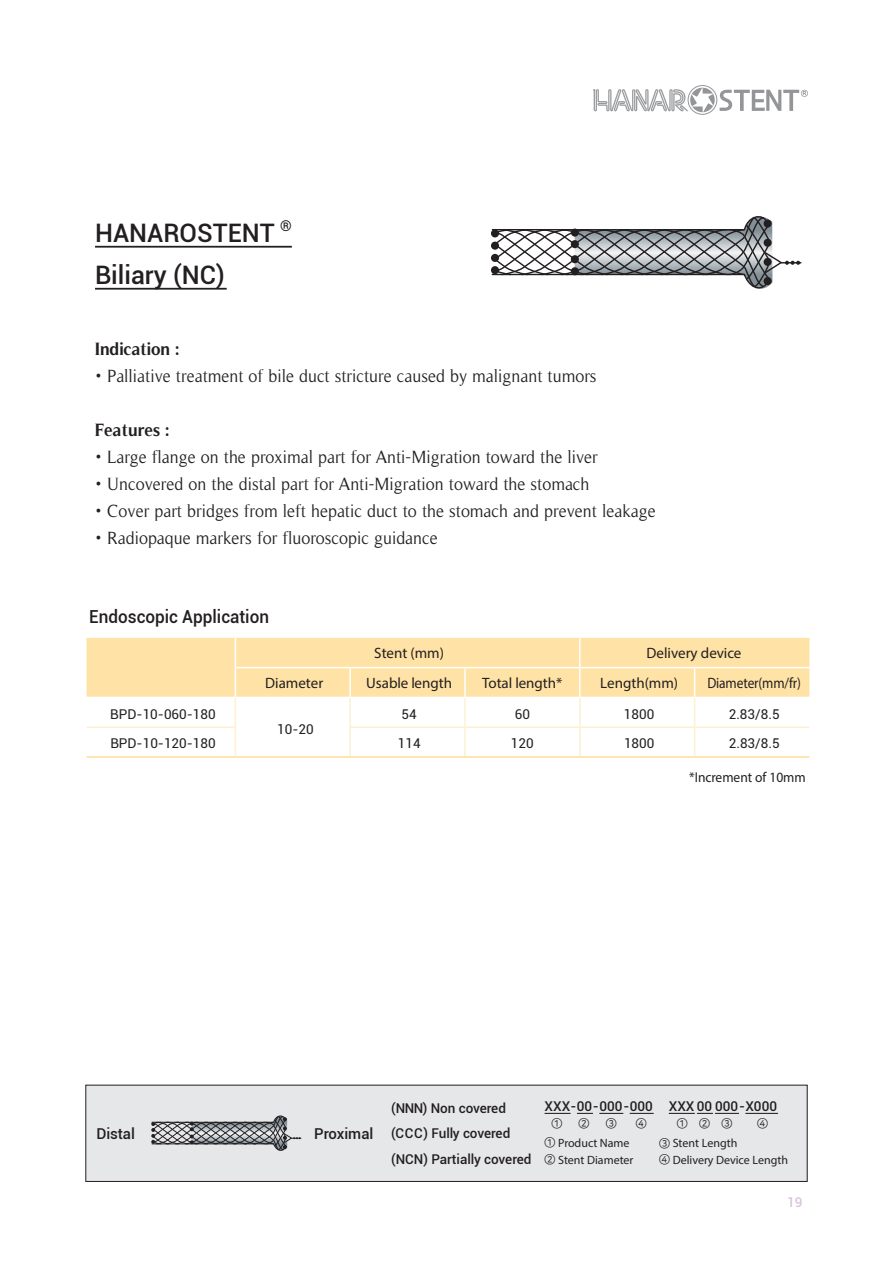
<style>
.page{position:relative;width:893px;height:1263px;background:#fff}
.page>*{position:absolute;margin:0;border:0;box-sizing:border-box;transform-origin:0 0}
.t1{font:500 25.5px/42px "Roboto";color:#231f20}
.t2{font:18px "Timeless";color:#231f20;scale:.95 1}
.t3{font:500 18px "Roboto";color:#231f20;scale:.95 1}
.t4{font:700 18px "Timeless";color:#231f20;scale:.95 1}
.t5{font:15px "Myriad Pro";color:#231f20}
.t6{font:15px "Myriad Pro";color:#231f20;scale:.9 1}
.t7{font:500 15px "Roboto";color:#231f20}
.t8{font:500 14.85px "Roboto";color:#231f20}
.t9{font:14.25px "Myriad Pro";color:#231f20;scale:.95 1}
.t10{font:500 13.5px/25.5px "Roboto";color:#231f20}
.t11{font:13.5px "Roboto";color:#231f20}
.t12{font:500 13.5px "Roboto";color:#dbc3de}
.t13{font:12px/16.5px "Myriad Pro";color:#231f20}
.t14{font:12px "Nanum Square R";color:#231f20}
.s1{font-family:"Nanum Square R"}
</style>
<div class="page">
<svg style="left:593px;top:85px;width:215px;height:30px"></svg>
<div style="left:86px;top:1085px;width:721px;height:96px;background:#e6e7e9"></div>
<div style="left:85px;top:1085px;width:723px;height:97px;border:1px solid #231f20"></div>
<svg style="left:545px;top:1113px;width:26px;height:1px"></svg>
<svg style="left:577px;top:1113px;width:16px;height:1px"></svg>
<svg style="left:599px;top:1113px;width:24px;height:1px"></svg>
<svg style="left:630px;top:1113px;width:24px;height:1px"></svg>
<svg style="left:669px;top:1113px;width:70px;height:1px"></svg>
<hr style="left:745px;top:1113px;width:33px;height:1px;background:#231f20">
<hr style="left:95px;top:246px;width:197px;height:2px;background:#231f20">
<hr style="left:95px;top:288px;width:132px;height:2px;background:#231f20">
<svg style="left:87px;top:638px;width:722px;height:118px"></svg>
<hr style="left:695px;top:726px;width:114px;height:2px;background:#fef0d0">
<hr style="left:87px;top:756px;width:148px;height:2px;background:#ffe2a5">
<hr style="left:235px;top:756px;width:115px;height:2px;background:#ffe2a5">
<hr style="left:350px;top:756px;width:115px;height:2px;background:#ffe2a5">
<hr style="left:465px;top:756px;width:115px;height:2px;background:#ffe2a5">
<hr style="left:580px;top:756px;width:115px;height:2px;background:#ffe2a5">
<hr style="left:695px;top:756px;width:114px;height:2px;background:#ffe2a5">
<hr style="left:87px;top:726px;width:149px;height:2px;background:#fef0d0">
<hr style="left:349px;top:726px;width:116px;height:2px;background:#fef0d0">
<hr style="left:465px;top:726px;width:115px;height:2px;background:#fef0d0">
<hr style="left:87px;top:697px;width:148px;height:1px;background:#fff">
<hr style="left:235px;top:697px;width:115px;height:1px;background:#fff">
<hr style="left:350px;top:697px;width:115px;height:1px;background:#fff">
<hr style="left:465px;top:697px;width:115px;height:1px;background:#fff">
<hr style="left:580px;top:697px;width:115px;height:1px;background:#fff">
<hr style="left:695px;top:697px;width:114px;height:1px;background:#fff">
<svg style="left:491px;top:216px;width:310px;height:73px"></svg>
<div style="left:491px;top:242px;width:8px;height:8px;background:#231f20;border-radius:50%"></div>
<div style="left:491px;top:229px;width:8px;height:8px;background:#231f20;border-radius:50%"></div>
<div style="left:491px;top:254px;width:8px;height:8px;background:#231f20;border-radius:50%"></div>
<div style="left:491px;top:266px;width:8px;height:8px;background:#231f20;border-radius:50%"></div>
<svg style="left:151px;top:1115px;width:150px;height:36px"></svg>
<p class="t8" style="left:280px;top:216px;width:13px">®</p>
<h1 class="t1" style="left:95px;top:211px;width:181px">HANAROSTENT<br>Biliary (NC)</h1>
<p class="t4" style="left:95px;top:338px;width:90px">Indication :</p>
<p class="t2" style="left:95px;top:366px;width:529px">• Palliative treatment of bile duct stricture caused by malignant tumors</p>
<p class="t4" style="left:95px;top:419px;width:79px">Features :</p>
<p class="t2" style="left:95px;top:447px;width:531px">• Large flange on the proximal part for Anti-Migration toward the liver</p>
<p class="t2" style="left:95px;top:474px;width:522px">• Uncovered on the distal part for Anti-Migration toward the stomach</p>
<p class="t2" style="left:95px;top:501px;width:592px">• Cover part bridges from left hepatic duct to the stomach and prevent leakage</p>
<p class="t2" style="left:95px;top:528px;width:362px">• Radiopaque markers for fluoroscopic guidance</p>
<p class="t3" style="left:89px;top:603px;width:191px">Endoscopic Application</p>
<p class="t5" style="left:374px;top:644px;width:71px">Stent (mm)</p>
<p class="t5" style="left:647px;top:644px;width:96px">Delivery device</p>
<p class="t11" style="left:110px;top:704px;width:107px">BPD-10-060-180</p>
<p class="t5" style="left:265px;top:673px;width:60px">Diameter</p>
<p class="t5" style="left:366px;top:673px;width:87px">Usable length</p>
<p class="t5" style="left:482px;top:673px;width:82px">Total length*</p>
<p class="t5" style="left:600px;top:673px;width:80px">Length(mm)</p>
<p class="t6" style="left:707px;top:673px;width:106px">Diameter(mm/fr)</p>
<p class="t11" style="left:277px;top:719px;width:38px">10-20</p>
<p class="t11" style="left:402px;top:704px;width:17px">54</p>
<p class="t11" style="left:515px;top:704px;width:17px">60</p>
<p class="t11" style="left:624px;top:704px;width:32px">1800</p>
<p class="t11" style="left:729px;top:704px;width:52px">2.83/8.5</p>
<p class="t11" style="left:110px;top:734px;width:107px">BPD-10-120-180</p>
<p class="t11" style="left:398px;top:734px;width:24px">114</p>
<p class="t11" style="left:511px;top:734px;width:24px">120</p>
<p class="t11" style="left:624px;top:734px;width:32px">1800</p>
<p class="t11" style="left:729px;top:734px;width:52px">2.83/8.5</p>
<p class="t9" style="left:689px;top:768px;width:124px">*Increment of 10mm</p>
<p class="t7" style="left:96px;top:1123px;width:40px">Distal</p>
<p class="t7" style="left:314px;top:1123px;width:61px">Proximal</p>
<p class="t10" style="left:391px;top:1094px;width:142px">(NNN) Non covered (CCC) Fully covered (NCN) Partially covered</p>
<p class="t10" style="left:545px;top:1093px;width:110px">XXX-00-000-000</p>
<p class="t10" style="left:669px;top:1093px;width:110px">XXX 00 000-X000</p>
<p class="t14" style="left:551px;top:1116px;width:12px">①</p>
<p class="t14" style="left:578px;top:1116px;width:12px">②</p>
<p class="t14" style="left:606px;top:1116px;width:12px">③</p>
<p class="t14" style="left:636px;top:1116px;width:12px">④</p>
<p class="t14" style="left:677px;top:1116px;width:57px">①②③</p>
<p class="t14" style="left:757px;top:1116px;width:12px">④</p>
<p class="t13" style="left:545px;top:1134px;width:90px"><span class="s1">①</span> Product Name<br><span class="s1">②</span> Stent Diameter</p>
<p class="t13" style="left:659px;top:1135px;width:130px"><span class="s1">③</span> Stent Length<br><span class="s1">④</span> Delivery Device Length</p>
<p class="t12" style="left:787px;top:1192px;width:17px">19</p>
</div>
